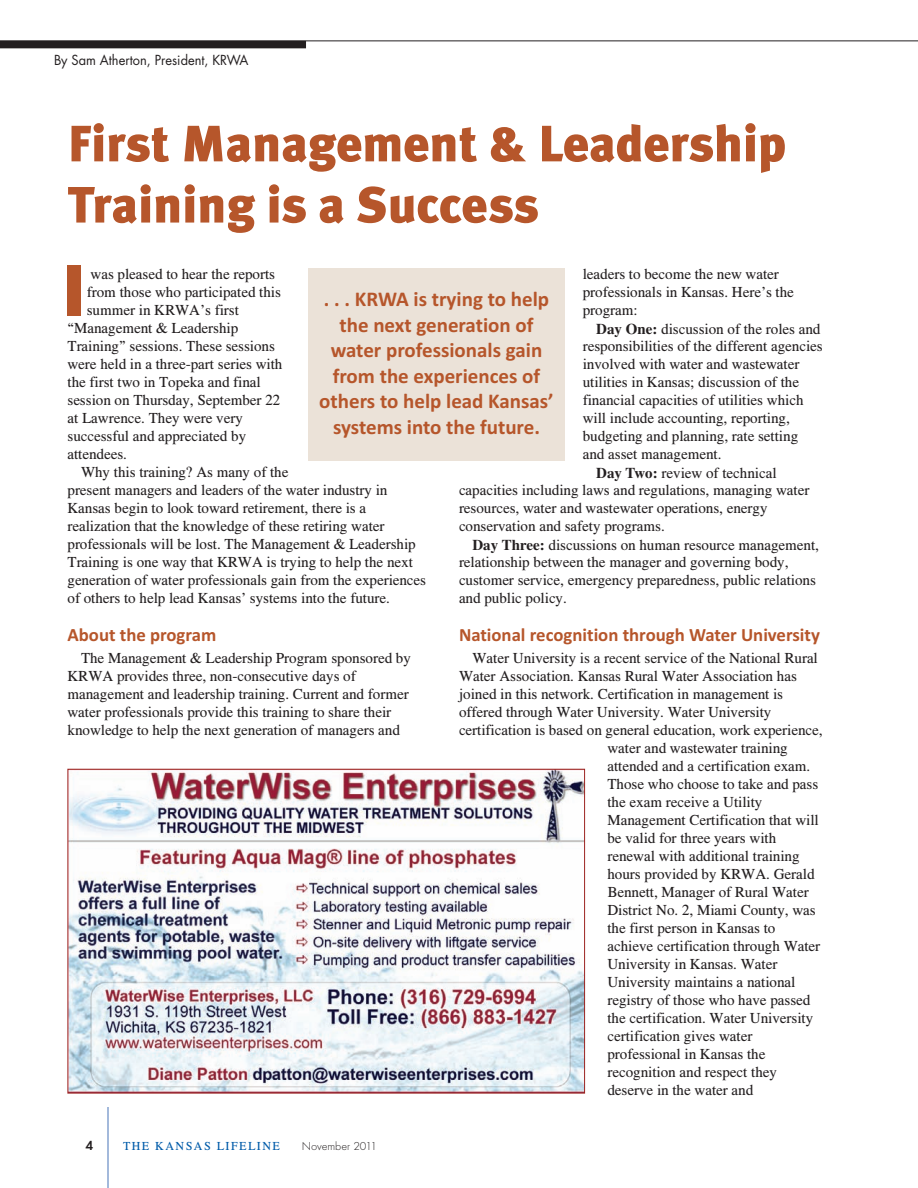
<style>
.page{position:relative;width:918px;height:1188px;background:#fff}
.page>*{position:absolute;margin:0;border:0;box-sizing:border-box;transform-origin:0 0}
.t1{font:900 72px "Meta Plus";color:#b6562b}
.t2{font:900 51px/61.2px "Meta Plus";color:#b6562b}
.t3{font:700 21px/25.5px "Calibri";color:#b6562b;text-align:center}
.t4{font:700 18.75px "Calibri";color:#b6562b}
.t5{font:15px/18px "Times CSATT";color:#231f20}
.t6{font:13.5px "Futura";color:#231f20;scale:.95 1}
.t7{font:600 13.5px "Futura T";color:#231f20}
.t8{font:12px "Times CSATT";letter-spacing:.125em;color:#015ba9}
.t9{font:300 12px "Futura T";color:#231f20}
.s1{font-family:"Times";font-weight:700}
</style>
<div class="page">
<hr style="left:108px;top:1107px;width:1px;height:81px;background:#4975b9">
<hr style="left:0;top:40px;width:918px;height:1px;background:#231f20">
<div style="left:0;top:41px;width:306px;height:7px;background:#231f20"></div>
<div style="left:308px;top:268px;width:257px;height:193px;background:#ebe2d8"></div>
<img style="left:70px;top:771px;width:513px;height:320px">
<p class="t6" style="left:54px;top:54px;width:206px">By Sam Atherton, President, KRWA</p>
<h2 class="t2" style="left:68px;top:117px;width:720px">First Management &amp; Leadership<br>Training is a Success</h2>
<h1 class="t1" style="left:62px;top:263px;width:26px">I</h1>
<p class="t5" style="left:583px;top:266px;width:213px">leaders to become the new water professionals in Kansas. Here’s the program:</p>
<p class="t5" style="left:596px;top:321px;width:226px"><span class="s1">Day One:</span> discussion of the roles and</p>
<p class="t5" style="left:583px;top:338px;width:241px">responsibilities of the different agencies</p>
<p class="t5" style="left:583px;top:356px;width:218px">involved with water and wastewater</p>
<p class="t5" style="left:583px;top:374px;width:218px">utilities in Kansas; discussion of the</p>
<p class="t5" style="left:583px;top:392px;width:222px">financial capacities of utilities which</p>
<p class="t5" style="left:583px;top:410px;width:209px">will include accounting, reporting,</p>
<p class="t5" style="left:583px;top:428px;width:217px">budgeting and planning, rate setting</p>
<p class="t5" style="left:583px;top:446px;width:140px">and asset management.</p>
<p class="t5" style="left:596px;top:465px;width:182px"><span class="s1">Day Two:</span> review of technical</p>
<p class="t5" style="left:459px;top:482px;width:352px">capacities including laws and regulations, managing water resources, water and wastewater operations, energy conservation and safety programs.</p>
<p class="t5" style="left:459px;top:537px;width:361px;text-indent:14px"><span class="s1">Day Three:</span> discussions on human resource management, relationship between the manager and governing body, customer service, emergency preparedness, public relations and public policy.</p>
<p class="t4" style="left:459px;top:629px;width:362px">National recognition through Water University</p>
<p class="t5" style="left:472px;top:650px;width:347px">Water University is a recent service of the National Rural</p>
<p class="t5" style="left:459px;top:668px;width:339px">Water Association. Kansas Rural Water Association has</p>
<p class="t5" style="left:459px;top:686px;width:326px">joined in this network. Certification in management is</p>
<p class="t5" style="left:459px;top:704px;width:314px">offered through Water University. Water University</p>
<p class="t5" style="left:459px;top:722px;width:365px">certification is based on general education, work experience,</p>
<p class="t5" style="left:607px;top:740px;width:182px">water and wastewater training</p>
<p class="t5" style="left:607px;top:758px;width:204px">attended and a certification exam.</p>
<p class="t5" style="left:607px;top:776px;width:212px">Those who choose to take and pass</p>
<p class="t5" style="left:607px;top:794px;width:156px">the exam receive a Utility</p>
<p class="t5" style="left:607px;top:812px;width:213px">Management Certification that will</p>
<p class="t5" style="left:607px;top:830px;width:170px">be valid for three years with</p>
<p class="t5" style="left:607px;top:848px;width:194px">renewal with additional training</p>
<p class="t5" style="left:607px;top:866px;width:209px">hours provided by KRWA. Gerald</p>
<p class="t5" style="left:607px;top:884px;width:203px">Bennett, Manager of Rural Water</p>
<p class="t5" style="left:607px;top:902px;width:210px">District No. 2, Miami County, was</p>
<p class="t5" style="left:607px;top:920px;width:169px">the first person in Kansas to</p>
<p class="t5" style="left:607px;top:938px;width:214px">achieve certification through Water</p>
<p class="t5" style="left:607px;top:956px;width:171px">University in Kansas. Water</p>
<p class="t5" style="left:607px;top:974px;width:189px">University maintains a national</p>
<p class="t5" style="left:607px;top:992px;width:204px">registry of those who have passed</p>
<p class="t5" style="left:607px;top:1010px;width:207px">the certification. Water University</p>
<p class="t5" style="left:607px;top:1028px;width:146px">certification gives water</p>
<p class="t5" style="left:607px;top:1046px;width:159px">professional in Kansas the</p>
<p class="t5" style="left:607px;top:1064px;width:171px">recognition and respect they</p>
<p class="t5" style="left:607px;top:1082px;width:147px">deserve in the water and</p>
<p class="t5" style="left:91px;top:266px;width:186px">was pleased to hear the reports</p>
<p class="t5" style="left:87px;top:284px;width:196px">from those who participated this</p>
<p class="t5" style="left:87px;top:302px;width:154px">summer in KRWA’s first</p>
<p class="t5" style="left:68px;top:320px;width:172px">“Management &amp; Leadership</p>
<p class="t5" style="left:68px;top:338px;width:209px">Training” sessions. These sessions</p>
<p class="t5" style="left:68px;top:356px;width:216px">were held in a three-part series with</p>
<p class="t5" style="left:68px;top:374px;width:195px">the first two in Topeka and final</p>
<p class="t5" style="left:68px;top:392px;width:214px">session on Thursday, September 22</p>
<p class="t5" style="left:68px;top:410px;width:177px">at Lawrence. They were very</p>
<p class="t5" style="left:68px;top:428px;width:180px">successful and appreciated by</p>
<p class="t5" style="left:68px;top:446px;width:61px">attendees.</p>
<p class="t5" style="left:81px;top:464px;width:209px">Why this training? As many of the</p>
<p class="t5" style="left:68px;top:482px;width:321px">present managers and leaders of the water industry in</p>
<p class="t5" style="left:68px;top:500px;width:300px">Kansas begin to look toward retirement, there is a</p>
<p class="t5" style="left:68px;top:518px;width:319px">realization that the knowledge of these retiring water</p>
<p class="t5" style="left:68px;top:536px;width:350px">professionals will be lost. The Management &amp; Leadership</p>
<p class="t5" style="left:68px;top:554px;width:347px">Training is one way that KRWA is trying to help the next</p>
<p class="t5" style="left:68px;top:572px;width:360px">generation of water professionals gain from the experiences</p>
<p class="t5" style="left:68px;top:590px;width:324px">of others to help lead Kansas’ systems into the future.</p>
<p class="t4" style="left:68px;top:629px;width:150px">About the program</p>
<p class="t5" style="left:68px;top:650px;width:345px;text-indent:14px">The Management &amp; Leadership Program sponsored by KRWA provides three, non-consecutive days of management and leadership training. Current and former water professionals provide this training to share their knowledge to help the next generation of managers and</p>
<h3 class="t3" style="left:319px;top:288px;width:236px">. . . KRWA is trying to help the next generation of water professionals gain from the experiences of others to help lead Kansas’ systems into the future.</h3>
<p class="t7" style="left:85px;top:1140px;width:9px">4</p>
<p class="t8" style="left:123px;top:1141px;width:158px">THE KANSAS LIFELINE</p>
<p class="t9" style="left:302px;top:1141px;width:77px">November 2011</p>
</div>
